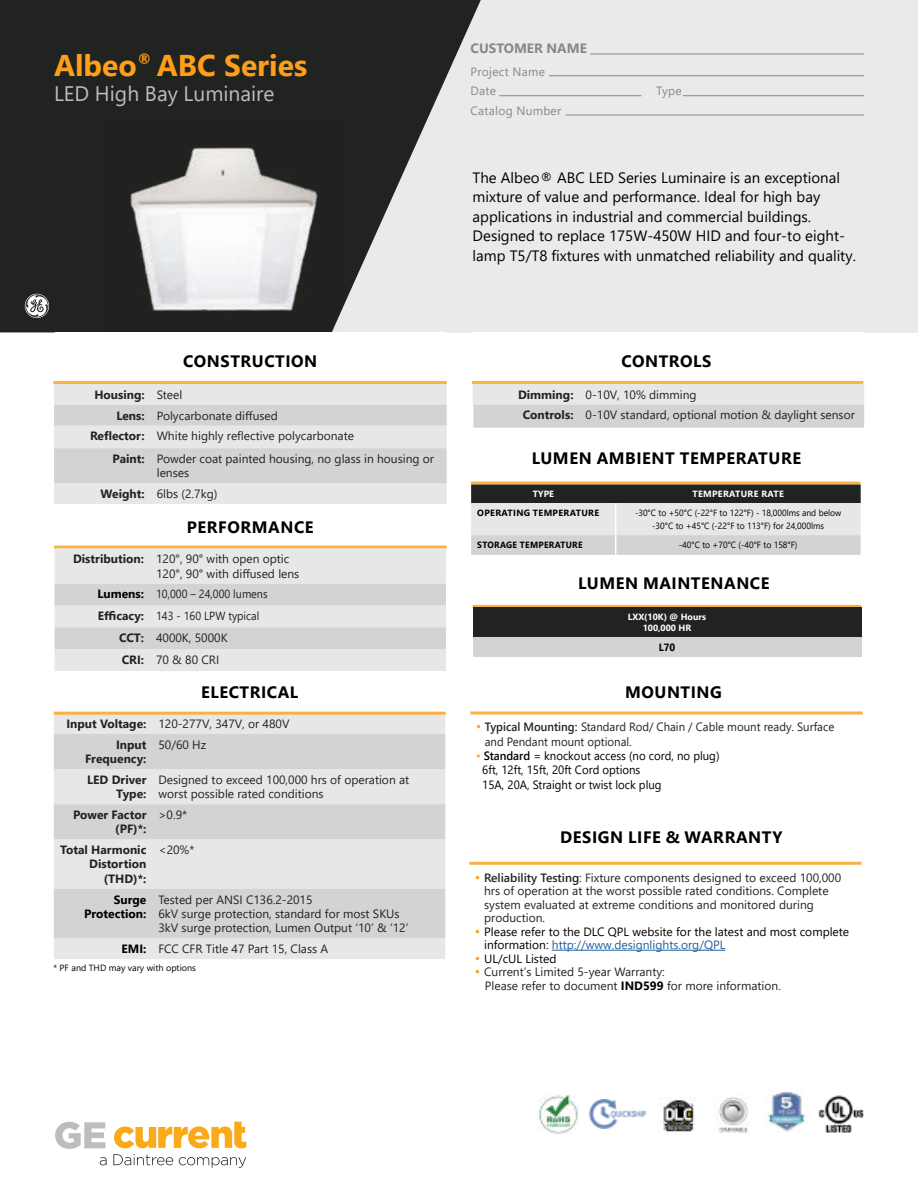
<style>
.page{position:relative;width:918px;height:1188px;background:#fff}
.page>*{position:absolute;margin:0;border:0;box-sizing:border-box;transform-origin:0 0}
.t1{font:700 30px "Segoe UI";color:#ff9e18}
.t2{font:21px "Segoe UI";color:#bebcbc}
.t3{font:700 16.5px "Segoe UI";letter-spacing:.035em;color:#000}
.t4{font:15px/19.5px "Segoe UI";color:#000}
.t5{font:700 13.5px "Segoe UI";color:#878887}
.t6{font:12px/14.4px "Segoe UI";color:#212322}
.t7{font:12px/14.4px "Segoe UI";color:#000;scale:.95 1}
.t8{font:700 12px/14.4px "Segoe UI";color:#212322;text-align:right}
.t9{font:12px/14.4px "Segoe UI";color:#212322;scale:.95 1}
.t10{font:12px "Segoe UI";color:#000}
.t11{font:12px "Segoe UI";color:#215e9e}
.t12{font:12px/19.5px "Segoe UI";letter-spacing:.02em;color:#878887}
.t13{font:700 12px/14.4px "Segoe UI";color:#000;text-align:right}
.t14{font:11.7px/21.9px "Segoe UI";color:#212322;scale:.92 1}
.t15{font:11.7px "Segoe UI";color:#212322}
.t16{font:700 10.5px "Segoe UI";color:#000;scale:.95 1}
.t17{font:9px/13.5px "Segoe UI";color:#000;text-align:center;scale:.95 1}
.t18{font:700 9px/10.5px "Segoe UI";color:#fff;text-align:center}
.t19{font:9px "Segoe UI";color:#000}
.t20{font:700 9px "Segoe UI";letter-spacing:.035em;color:#000}
.t21{font:700 9px "Segoe UI";letter-spacing:.035em;color:#000;scale:.95 1}
.t22{font:700 9px "Segoe UI";letter-spacing:.035em;color:#fff}
.s1{font-weight:400}
.s2{font-weight:700;font-size:12px}
.s3{font-weight:700}
.s4{font-weight:700;font-size:12px;color:#000}
.s5{font-weight:700;color:#000}
.s6{font-size:13.5px;color:#ff9f19}
.s7{font-weight:600}
.s8{color:#ff9f19}
.s9{font-size:13.5px;color:#fff}
.s10{color:#000}
</style>
<div class="page">
<div style="left:0;top:0;width:918px;height:332px;background:#eaeae8"></div>
<svg style="left:0;top:0;width:481px;height:332px;fill:#212321"></svg>
<svg style="left:25px;top:294px;width:24px;height:24px"></svg>
<svg style="left:100px;top:1157px;width:7px;height:8px"></svg>
<svg style="left:113px;top:1154px;width:60px;height:11px"></svg>
<svg style="left:179px;top:1157px;width:67px;height:11px"></svg>
<svg style="left:55px;top:1122px;width:50px;height:27px"></svg>
<svg style="left:114px;top:1122px;width:132px;height:26px"></svg>
<hr style="left:549px;top:75px;width:315px;height:1px;background:#878887">
<hr style="left:499px;top:95px;width:142px;height:1px;background:#878887">
<hr style="left:683px;top:95px;width:181px;height:1px;background:#878887">
<hr style="left:566px;top:115px;width:298px;height:1px;background:#878887">
<hr style="left:590px;top:54px;width:274px;height:1px;background:#878887">
<hr style="left:54px;top:546px;width:393px;height:3px;background:#fbb040">
<div style="left:55px;top:549px;width:391px;height:122px;background:#e6e7e8"></div>
<svg style="left:55px;top:584px;width:391px;height:65px;background:#d8d9da"></svg>
<div style="left:54px;top:384px;width:393px;height:120px;background:#e6e7e8"></div>
<svg style="left:54px;top:405px;width:393px;height:78px;background:#d7d8d9"></svg>
<hr style="left:53px;top:381px;width:394px;height:3px;background:#fbb040">
<hr style="left:472px;top:381px;width:391px;height:3px;background:#fbb040">
<hr style="left:471px;top:482px;width:389px;height:3px;background:#fbb040">
<svg style="left:471px;top:485px;width:390px;height:70px;background:#aeafb0"></svg>
<hr style="left:473px;top:605px;width:388px;height:3px;background:#fbb040">
<div style="left:473px;top:608px;width:388px;height:29px;background:#212322"></div>
<div style="left:473px;top:637px;width:388px;height:20px;background:#d1d3d4"></div>
<div style="left:54px;top:715px;width:391px;height:244px;background:#e6e7e8"></div>
<svg style="left:54px;top:734px;width:391px;height:204px;background:#d9dbdc"></svg>
<svg style="left:472px;top:384px;width:392px;height:44px;background:#dbddde"></svg>
<hr style="left:470px;top:711px;width:393px;height:3px;background:#fbb040">
<hr style="left:469px;top:862px;width:393px;height:3px;background:#fbb040">
<hr style="left:552px;top:950px;width:173px;height:1px;background:#215e9e">
<img style="left:766px;top:1092px;width:39px;height:40px">
<img style="left:718px;top:1097px;width:31px;height:36px">
<img style="left:105px;top:123px;width:239px;height:209px">
<hr style="left:54px;top:712px;width:392px;height:3px;background:#fbb040">
<img style="left:589px;top:1099px;width:58px;height:30px">
<img style="left:538px;top:1094px;width:40px;height:40px">
<img style="left:660px;top:1098px;width:35px;height:34px">
<img style="left:818px;top:1095px;width:46px;height:38px">
<h1 class="t1" style="left:54px;top:37px;width:255px">Albeo<sup>®</sup> ABC Series</h1>
<h2 class="t2" style="left:54px;top:74px;width:222px">LED High Bay Luminaire</h2>
<p class="t5" style="left:471px;top:36px;width:118px">CUSTOMER NAME</p>
<p class="t12" style="left:471px;top:61px;width:76px">Project Name<br>Date</p>
<p class="t12" style="left:471px;top:100px;width:92px">Catalog Number</p>
<p class="t12" style="left:656px;top:80px;width:27px">Type</p>
<p class="t4" style="left:473px;top:167px;width:385px">The Albeo® ABC LED Series Luminaire is an exceptional mixture of value and performance. Ideal for high bay applications in industrial and commercial buildings.<br>Designed to replace 175W-450W HID and four-to eight&shy;lamp T5/T8 fixtures with unmatched reliability and quality.</p>
<h3 class="t3" style="left:183px;top:346px;width:136px">CONSTRUCTION</h3>
<h3 class="t3" style="left:621px;top:346px;width:91px">CONTROLS</h3>
<p class="t8" style="left:94px;top:386px;width:89px">Housing: <span class="s1">Steel</span></p>
<p class="t15" style="left:116px;top:404px;width:163px"><span class="s2">Lens:</span> Polycarbonate diffused</p>
<p class="t6" style="left:113px;top:424px;width:323px;line-height:22.6px;text-indent:-23px"><span class="s3">Reflector:</span> White highly reflective polycarbonate<br><span class="s3">Paint:</span> Powder coat painted housing, no glass in housing or</p>
<p class="t6" style="left:101px;top:462px;width:118px;line-height:20.7px;text-indent:56px">lenses<br><span class="s3">Weight:</span> 6lbs (2.7kg)</p>
<h3 class="t3" style="left:187px;top:511px;width:128px">PERFORMANCE</h3>
<p class="t6" style="left:156px;top:551px;width:145px;text-indent:-83px"><span class="s3">Distribution:</span> 120°, 90° with open optic<br>120°, 90° with diffused lens</p>
<p class="t14" style="left:97px;top:582px;width:187px"><span class="s4">Lumens:</span> 10,000 – 24,000 lumens<br><span class="s2">Efficacy:</span> 143 - 160 LPW typical</p>
<p class="t6" style="left:119px;top:626px;width:110px;line-height:21.9px"><span class="s3">CCT:</span> 4000K, 5000K<br><span class="s3">CRI:</span> 70 &amp; 80 CRI</p>
<h3 class="t3" style="left:201px;top:677px;width:99px">ELECTRICAL</h3>
<p class="t6" style="left:116px;top:712px;width:175px;line-height:20.7px;text-indent:-50px"><span class="s3">Input Voltage:</span> 120-277V, 347V, or 480V<br><span class="s3">Input</span></p>
<p class="t8" style="left:85px;top:751px;width:63px">Frequency:</p>
<p class="t6" style="left:158px;top:736px;width:49px">50/60 Hz</p>
<p class="t8" style="left:87px;top:771px;width:61px">LED Driver<br>Type:</p>
<p class="t6" style="left:158px;top:771px;width:252px">Designed to exceed 100,000 hrs of operation at worst possible rated conditions</p>
<p class="t8" style="left:73px;top:807px;width:75px">Power Factor (PF)*:</p>
<p class="t6" style="left:158px;top:806px;width:30px">&gt;0.9*</p>
<p class="t8" style="left:60px;top:842px;width:88px">Total Harmonic<br>Distortion (THD)*:</p>
<p class="t6" style="left:158px;top:842px;width:37px">&lt;20%*</p>
<p class="t13" style="left:84px;top:891px;width:64px">Surge<br>Protection:</p>
<p class="t6" style="left:158px;top:891px;width:251px">Tested per ANSI C136.2-2015<br>6kV surge protection, standard for most SKUs<br>3kV surge protection, Lumen Output ‘10’ &amp; ‘12’</p>
<p class="t6" style="left:122px;top:941px;width:208px"><span class="s5">EMI:</span> FCC CFR Title 47 Part 15, Class A</p>
<p class="t19" style="left:53px;top:960px;width:144px">* PF and THD may vary with options</p>
<p class="t6" style="left:523px;top:383px;width:334px;line-height:20.7px;text-indent:-5px"><span class="s3">Dimming:</span> 0-10V, 10% dimming<br><span class="s3">Controls:</span> 0-10V standard, optional motion &amp; daylight sensor</p>
<h3 class="t3" style="left:532px;top:442px;width:271px">LUMEN AMBIENT TEMPERATURE</h3>
<p class="t18" style="left:533px;top:488px;width:23px">TYPE</p>
<p class="t22" style="left:692px;top:485px;width:93px">TEMPERATURE RATE</p>
<p class="t20" style="left:477px;top:504px;width:123px">OPERATING TEMPERATURE</p>
<p class="t17" style="left:635px;top:505px;width:219px">-30°C to +50°C (-22°F to 122°F) - 18,000lms and below -30°C to +45°C (-22°F to 113°F) for 24,000lms</p>
<p class="t21" style="left:477px;top:536px;width:112px">STORAGE TEMPERATURE</p>
<p class="t17" style="left:679px;top:537px;width:126px">-40°C to +70°C (-40°F to 158°F)</p>
<h3 class="t3" style="left:578px;top:568px;width:193px">LUMEN MAINTENANCE</h3>
<p class="t18" style="left:628px;top:611px;width:80px">LXX(10K) @ Hours<br>100,000 HR</p>
<p class="t16" style="left:659px;top:637px;width:19px">L70</p>
<h3 class="t3" style="left:625px;top:677px;width:98px">MOUNTING</h3>
<p class="t9" style="left:485px;top:719px;width:369px;text-indent:-9px"><span class="s6">•</span> <span class="s7">Typical Mounting:</span> Standard Rod/ Chain / Cable mount ready. Surface and Pendant mount optional.</p>
<p class="t7" style="left:482px;top:748px;width:251px;text-indent:-6px"><span class="s8">•</span> <span class="s7">Standard</span> = knockout access (no cord, no plug)<br>6ft, 12ft, 15ft, 20ft Cord options<br>15A, 20A, Straight or twist lock plug</p>
<h3 class="t3" style="left:560px;top:821px;width:224px">DESIGN LIFE &amp; WARRANTY</h3>
<p class="t6" style="left:475px;top:869px;width:368px"><span class="s6">•</span> <span class="s7">Reliability Testing</span>: Fixture components designed to exceed 100,000</p>
<p class="t6" style="left:475px;top:883px;width:355px"><span class="s9">•</span> hrs of operation at the worst possible rated conditions. Complete</p>
<p class="t6" style="left:475px;top:896px;width:340px"><span class="s9">•</span> system evaluated at extreme conditions and monitored during</p>
<p class="t6" style="left:475px;top:910px;width:72px"><span class="s9">•</span> production.</p>
<p class="t10" style="left:475px;top:920px;width:376px"><span class="s6">•</span> Please refer to the DLC QPL website for the latest and most complete</p>
<p class="t11" style="left:475px;top:934px;width:252px"><span class="s9">•</span> <span class="s10">information:</span> http://www.designlights.org/QPL</p>
<p class="t10" style="left:475px;top:947px;width:83px"><span class="s6">•</span> UL/cUL Listed</p>
<p class="t6" style="left:485px;top:964px;width:298px;line-height:13.5px;text-indent:-10px"><span class="s6">•</span> Current’s Limited 5-year Warranty:<br>Please refer to document <span class="s5">IND599</span> for more information.</p>
</div>
